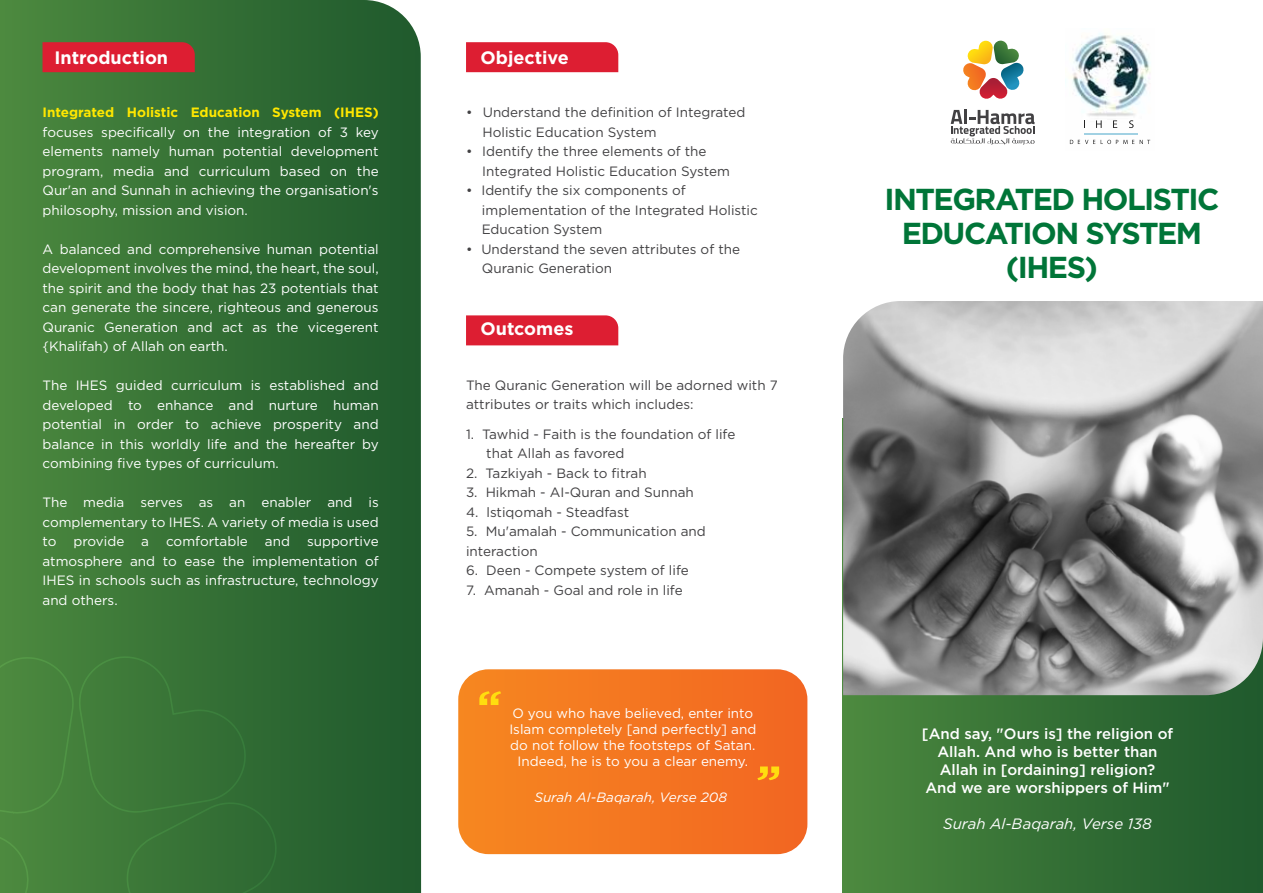
<style>
.page{position:relative;width:1263px;height:893px;background:#fff}
.page>*{position:absolute;margin:0;border:0;box-sizing:border-box;transform-origin:0 0}
.t1{font:700 30.3px/34.2px "Gotham";letter-spacing:-.05em;color:#007538;text-align:center}
.t2{font:700 18px "Gotham";color:#fff}
.t3{font:500 15px/18px "Gotham";color:#fff;text-align:center}
.t4{font:italic 15px "Gotham";color:#fff}
.t5{font:13.5px/19.5px "Gotham";color:#fff;text-align:justify}
.t6{font:13.5px/19.5px "Gotham";color:#424143}
.t7{font:700 13.5px "Gotham";color:#ffe700}
.t8{font:italic 13.5px "Gotham";color:#fff}
</style>
<div class="page">
<div style="left:466px;top:42px;width:152px;height:30px;background:#dd1e32"></div>
<div style="left:466px;top:315px;width:152px;height:30px;background:#dd1e32"></div>
<div style="left:842px;top:419px;width:421px;height:474px;background:linear-gradient(to right,#4c893f,#1e582c)"></div>
<svg style="left:0;top:0;width:421px;height:893px;background:#336e35"></svg>
<img style="left:1065px;top:33px;width:86px;height:112px">
<svg style="left:1070px;top:120px;width:80px;height:24px"></svg>
<hr style="left:1092px;top:133px;width:37px;height:2px;background:#a1d1e3">
<svg style="left:951px;top:110px;width:83px;height:35px"></svg>
<svg style="left:963px;top:41px;width:61px;height:58px"></svg>
<img style="left:843px;top:301px;width:420px;height:394px">
<svg style="left:458px;top:669px;width:349px;height:185px;background:#f47824"></svg>
<svg style="left:479px;top:691px;width:22px;height:14px"></svg>
<svg style="left:757px;top:766px;width:22px;height:14px"></svg>
<svg style="left:0;top:656px;width:277px;height:237px;background:#3c7838"></svg>
<div style="left:43px;top:42px;width:152px;height:30px;background:#dd1e32"></div>
<h2 class="t2" style="left:55px;top:45px;width:115px">Introduction</h2>
<p class="t7" style="left:43px;top:104px;width:338px">Integrated Holistic Education System (IHES)</p>
<p class="t5" style="left:43px;top:122px;width:338px">focuses specifically on the integration of 3 key elements namely human potential development program, media and curriculum based on the Qur'an and Sunnah in achieving the organisation's philosophy, mission and vision.</p>
<p class="t5" style="left:43px;top:239px;width:338px">A balanced and comprehensive human potential development involves the mind, the heart, the soul, the spirit and the body that has 23 potentials that can generate the sincere, righteous and generous Quranic Generation and act as the vicegerent {Khalifah) of Allah on earth.</p>
<p class="t5" style="left:43px;top:375px;width:338px">The IHES guided curriculum is established and developed to enhance and nurture human potential in order to achieve prosperity and balance in this worldly life and the hereafter by combining five types of curriculum.</p>
<p class="t5" style="left:43px;top:492px;width:338px">The media serves as an enabler and is complementary to IHES. A variety of media is used to</p>
<p class="t5" style="left:73px;top:531px;width:52px">provide</p>
<p class="t5" style="left:141px;top:531px;width:9px">a</p>
<p class="t5" style="left:166px;top:531px;width:83px">comfortable</p>
<p class="t5" style="left:265px;top:531px;width:27px">and</p>
<p class="t5" style="left:43px;top:531px;width:338px;text-indent:264px">supportive atmosphere and to ease the implementation of IHES in schools such as infrastructure, technology and others.</p>
<h2 class="t2" style="left:480px;top:46px;width:90px">Objective</h2>
<p class="t6" style="left:482px;top:102px;width:264px;text-indent:-16px">• Understand the definition of Integrated<br>Holistic Education System</p>
<p class="t6" style="left:482px;top:141px;width:249px;text-indent:-16px">• Identify the three elements of the<br>Integrated Holistic Education System</p>
<p class="t6" style="left:482px;top:180px;width:278px;text-indent:-16px">• Identify the six components of implementation of the Integrated Holistic<br>Education System</p>
<p class="t6" style="left:482px;top:239px;width:260px;text-indent:-16px">• Understand the seven attributes of the<br>Quranic Generation</p>
<h2 class="t2" style="left:480px;top:317px;width:94px">Outcomes</h2>
<p class="t6" style="left:466px;top:375px;width:313px">The Quranic Generation will be adorned with 7 attributes or traits which includes:</p>
<p class="t6" style="left:486px;top:424px;width:251px;text-indent:-20px">1. Tawhid - Faith is the foundation of life that Allah as favored</p>
<p class="t6" style="left:466px;top:463px;width:182px">2. Tazkiyah - Back to fitrah</p>
<p class="t6" style="left:466px;top:483px;width:229px">3. Hikmah - AI-Quran and Sunnah</p>
<p class="t6" style="left:466px;top:502px;width:165px">4. lstiqomah - Steadfast</p>
<p class="t6" style="left:466px;top:522px;width:241px">5. Mu'amalah - Communication and interaction</p>
<p class="t6" style="left:466px;top:561px;width:224px">6. Deen - Compete system of life</p>
<p class="t6" style="left:466px;top:580px;width:218px">7. Amanah - Goal and role in life</p>
<p class="t5" style="left:509px;top:704px;width:248px;line-height:16.2px;text-align:center">O you who have believed, enter into Islam completely [and perfectly] and do not follow the footsteps of Satan.<br>Indeed, he is to you a clear enemy.</p>
<p class="t8" style="left:534px;top:788px;width:194px">Surah AI-Baqarah, Verse 208</p>
<h1 class="t1" style="left:884px;top:182px;width:337px">INTEGRATED HOLISTIC<br>EDUCATION SYSTEM (IHES)</h1>
<p class="t3" style="left:922px;top:724px;width:253px">[And say, "Ours is] the religion of<br>Allah. And who is better than<br>Allah in [ordaining] religion?<br>And we are worshippers of Him"</p>
<p class="t4" style="left:943px;top:814px;width:210px">Surah Al-Baqarah, Verse 138</p>
</div>
